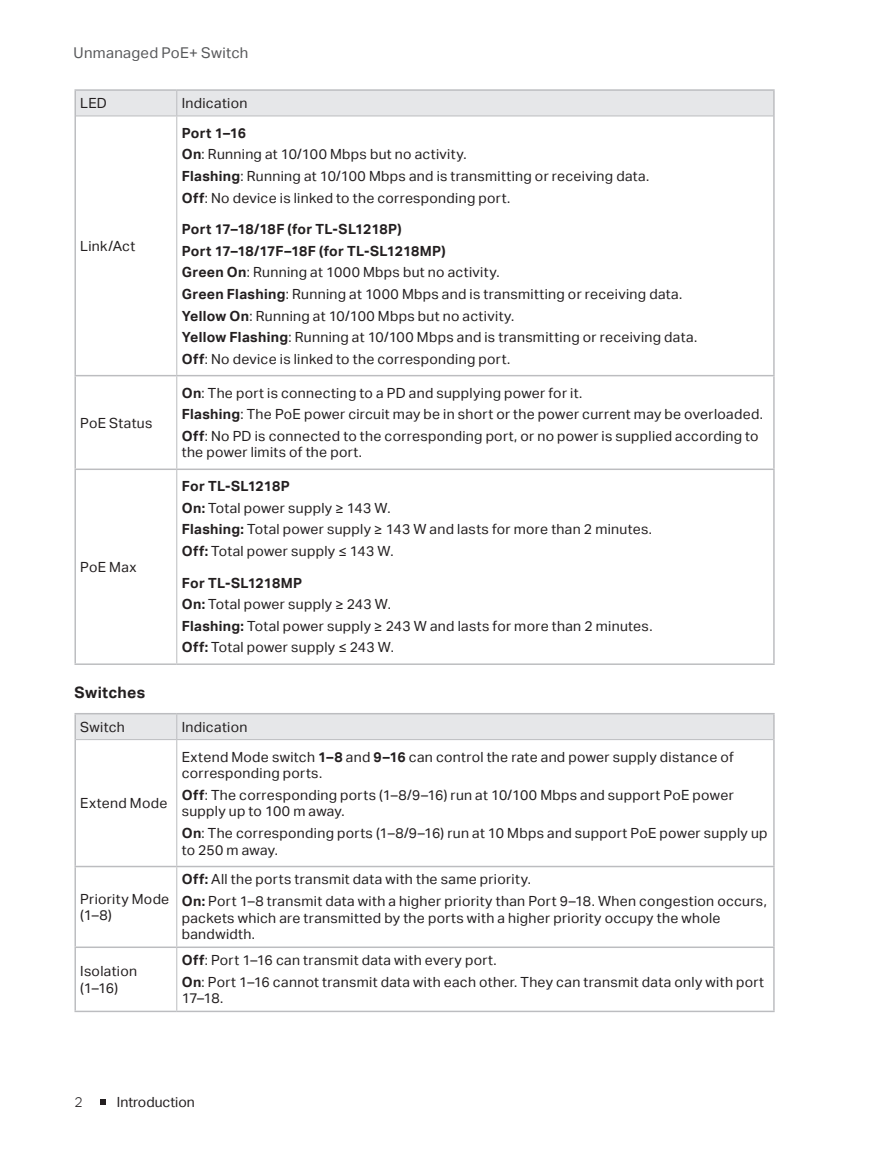
<style>
.page{position:relative;width:874px;height:1166px;background:#fff}
.page>*{position:absolute;margin:0;border:0;box-sizing:border-box;transform-origin:0 0}
.t1{font:15.75px "TP Link Aktiv Bold";letter-spacing:.02em;color:#231f20}
.t2{font:14.88px "TP Link Aktiv Regular";letter-spacing:.02em;color:#57585a}
.t3{font:14px/21.5px "TP Link Aktiv Regular";letter-spacing:.02em;color:#231f20}
.t4{font:14px/21.5px "TP Link Aktiv Bold";letter-spacing:.015em;color:#231f20}
.t5{font:14px "TP Link Aktiv Regular";color:#231f20}
.t6{font:14px "TP Link Aktiv Light";color:#231f20}
.s1{font-family:"TP Link Aktiv Bold"}
</style>
<div class="page">
<svg style="left:100px;top:1100px;width:5px;height:5px"></svg>
<hr style="left:74px;top:116px;width:2px;height:259px;background:#bcbdc0">
<hr style="left:772px;top:116px;width:2px;height:259px;background:#bcbdc0">
<hr style="left:74px;top:376px;width:2px;height:92px;background:#bcbdc0">
<hr style="left:772px;top:376px;width:2px;height:92px;background:#bcbdc0">
<hr style="left:74px;top:470px;width:2px;height:193px;background:#bcbdc0">
<hr style="left:772px;top:470px;width:2px;height:193px;background:#bcbdc0">
<hr style="left:176px;top:116px;width:1px;height:259px;background:#bcbdc0">
<hr style="left:176px;top:376px;width:1px;height:92px;background:#bcbdc0">
<hr style="left:176px;top:470px;width:1px;height:193px;background:#bcbdc0">
<hr style="left:74px;top:89px;width:103px;height:2px;background:#bcbdc0">
<hr style="left:74px;top:91px;width:2px;height:25px;background:#bcbdc0">
<hr style="left:177px;top:89px;width:597px;height:2px;background:#bcbdc0">
<hr style="left:772px;top:91px;width:2px;height:25px;background:#bcbdc0">
<div style="left:76px;top:90px;width:697px;height:26px;background:#e6e7e9"></div>
<hr style="left:76px;top:115px;width:101px;height:1px;background:#bcbdc0">
<hr style="left:177px;top:115px;width:595px;height:1px;background:#bcbdc0">
<hr style="left:74px;top:375px;width:103px;height:1px;background:#bcbdc0">
<hr style="left:177px;top:375px;width:597px;height:1px;background:#bcbdc0">
<hr style="left:74px;top:468px;width:103px;height:2px;background:#bcbdc0">
<hr style="left:177px;top:468px;width:597px;height:2px;background:#bcbdc0">
<hr style="left:74px;top:663px;width:103px;height:2px;background:#bcbdc0">
<hr style="left:177px;top:663px;width:597px;height:2px;background:#bcbdc0">
<hr style="left:74px;top:739px;width:2px;height:127px;background:#bcbdc0">
<hr style="left:772px;top:739px;width:2px;height:127px;background:#bcbdc0">
<hr style="left:176px;top:740px;width:1px;height:126px;background:#bcbdc0">
<hr style="left:74px;top:867px;width:2px;height:79px;background:#bcbdc0">
<hr style="left:772px;top:867px;width:2px;height:79px;background:#bcbdc0">
<hr style="left:74px;top:948px;width:2px;height:62px;background:#bcbdc0">
<hr style="left:772px;top:948px;width:2px;height:62px;background:#bcbdc0">
<hr style="left:176px;top:867px;width:1px;height:79px;background:#bcbdc0">
<hr style="left:176px;top:948px;width:1px;height:62px;background:#bcbdc0">
<hr style="left:74px;top:713px;width:103px;height:1px;background:#bcbdc0">
<hr style="left:74px;top:714px;width:2px;height:25px;background:#bcbdc0">
<hr style="left:177px;top:713px;width:597px;height:1px;background:#bcbdc0">
<hr style="left:772px;top:714px;width:2px;height:25px;background:#bcbdc0">
<div style="left:75px;top:714px;width:698px;height:25px;background:#e6e7e9"></div>
<hr style="left:76px;top:739px;width:101px;height:1px;background:#bcbdc0">
<hr style="left:177px;top:739px;width:595px;height:1px;background:#bcbdc0">
<hr style="left:74px;top:866px;width:103px;height:1px;background:#bcbdc0">
<hr style="left:177px;top:866px;width:597px;height:1px;background:#bcbdc0">
<hr style="left:74px;top:946px;width:103px;height:2px;background:#bcbdc0">
<hr style="left:177px;top:946px;width:597px;height:2px;background:#bcbdc0">
<hr style="left:74px;top:1010px;width:103px;height:2px;background:#bcbdc0">
<hr style="left:177px;top:1010px;width:597px;height:2px;background:#bcbdc0">
<p class="t2" style="left:73px;top:44px;width:176px">Unmanaged PoE+ Switch</p>
<p class="t3" style="left:80px;top:92px;width:28px">LED</p>
<p class="t3" style="left:182px;top:92px;width:67px">Indication</p>
<p class="t3" style="left:80px;top:235px;width:57px">Link/Act</p>
<p class="t3" style="left:80px;top:412px;width:74px">PoE Status</p>
<p class="t3" style="left:80px;top:556px;width:58px">PoE Max</p>
<p class="t4" style="left:182px;top:122px;width:66px">Port 1–16</p>
<p class="t3" style="left:182px;top:144px;width:469px"><span class="s1">On</span>: Running at 10/100 Mbps but no activity.<br><span class="s1">Flashing</span>: Running at 10/100 Mbps and is transmitting or receiving data.<br><span class="s1">Off</span>: No device is linked to the corresponding port.</p>
<p class="t4" style="left:182px;top:219px;width:265px">Port 17–18/18F (for TL-SL1218P)<br>Port 17–18/17F–18F (for TL-SL1218MP)</p>
<p class="t3" style="left:182px;top:262px;width:516px"><span class="s1">Green On</span>: Running at 1000 Mbps but no activity.<br><span class="s1">Green Flashing</span>: Running at 1000 Mbps and is transmitting or receiving data.<br><span class="s1">Yellow On</span>: Running at 10/100 Mbps but no activity.<br><span class="s1">Yellow Flashing</span>: Running at 10/100 Mbps and is transmitting or receiving data.<br><span class="s1">Off</span>: No device is linked to the corresponding port.</p>
<p class="t3" style="left:182px;top:382px;width:582px"><span class="s1">On</span>: The port is connecting to a PD and supplying power for it.<br><span class="s1">Flashing</span>: The PoE power circuit may be in short or the power current may be overloaded.<br><span class="s1">Off</span>: No PD is connected to the corresponding port, or no power is supplied according to</p>
<p class="t3" style="left:182px;top:442px;width:182px">the power limits of the port.</p>
<p class="t4" style="left:182px;top:476px;width:109px">For TL-SL1218P</p>
<p class="t3" style="left:182px;top:497px;width:471px"><span class="s1">On:</span> Total power supply ≥ 143 W.<br><span class="s1">Flashing:</span> Total power supply ≥ 143 W and lasts for more than 2 minutes.<br><span class="s1">Off:</span> Total power supply ≤ 143 W.</p>
<p class="t4" style="left:182px;top:572px;width:122px">For TL-SL1218MP</p>
<p class="t3" style="left:182px;top:593px;width:472px"><span class="s1">On:</span> Total power supply ≥ 243 W.<br><span class="s1">Flashing:</span> Total power supply ≥ 243 W and lasts for more than 2 minutes.<br><span class="s1">Off:</span> Total power supply ≤ 243 W.</p>
<p class="t1" style="left:74px;top:684px;width:72px">Switches</p>
<p class="t3" style="left:80px;top:716px;width:46px">Switch</p>
<p class="t3" style="left:182px;top:716px;width:67px">Indication</p>
<p class="t3" style="left:80px;top:792px;width:89px">Extend Mode</p>
<p class="t3" style="left:80px;top:890px;width:91px;line-height:16.6px">Priority Mode (1–8)</p>
<p class="t3" style="left:182px;top:748px;width:553px;line-height:16.6px">Extend Mode switch <span class="s1">1–8</span> and <span class="s1">9–16</span> can control the rate and power supply distance of corresponding ports.</p>
<p class="t3" style="left:182px;top:786px;width:553px;line-height:16.6px"><span class="s1">Off</span>: The corresponding ports (1–8/9–16) run at 10/100 Mbps and support PoE power supply up to 100 m away.</p>
<p class="t3" style="left:182px;top:825px;width:587px;line-height:16.6px"><span class="s1">On</span>: The corresponding ports (1–8/9–16) run at 10 Mbps and support PoE power supply up to 250 m away.</p>
<p class="t3" style="left:182px;top:869px;width:586px"><span class="s1">Off:</span> All the ports transmit data with the same priority.<br><span class="s1">On:</span> Port 1–8 transmit data with a higher priority than Port 9–18. When congestion occurs,</p>
<p class="t3" style="left:182px;top:909px;width:540px;line-height:16.6px">packets which are transmitted by the ports with a higher priority occupy the whole bandwidth.</p>
<p class="t3" style="left:80px;top:963px;width:58px;line-height:16.6px">Isolation (1–16)</p>
<p class="t3" style="left:182px;top:949px;width:583px"><span class="s1">Off</span>: Port 1–16 can transmit data with every port.<br><span class="s1">On</span>: Port 1–16 cannot transmit data with each other. They can transmit data only with port</p>
<p class="t3" style="left:182px;top:988px;width:43px">17–18.</p>
<p class="t6" style="left:74px;top:1093px;width:10px">2</p>
<p class="t5" style="left:117px;top:1093px;width:79px">Introduction</p>
</div>
